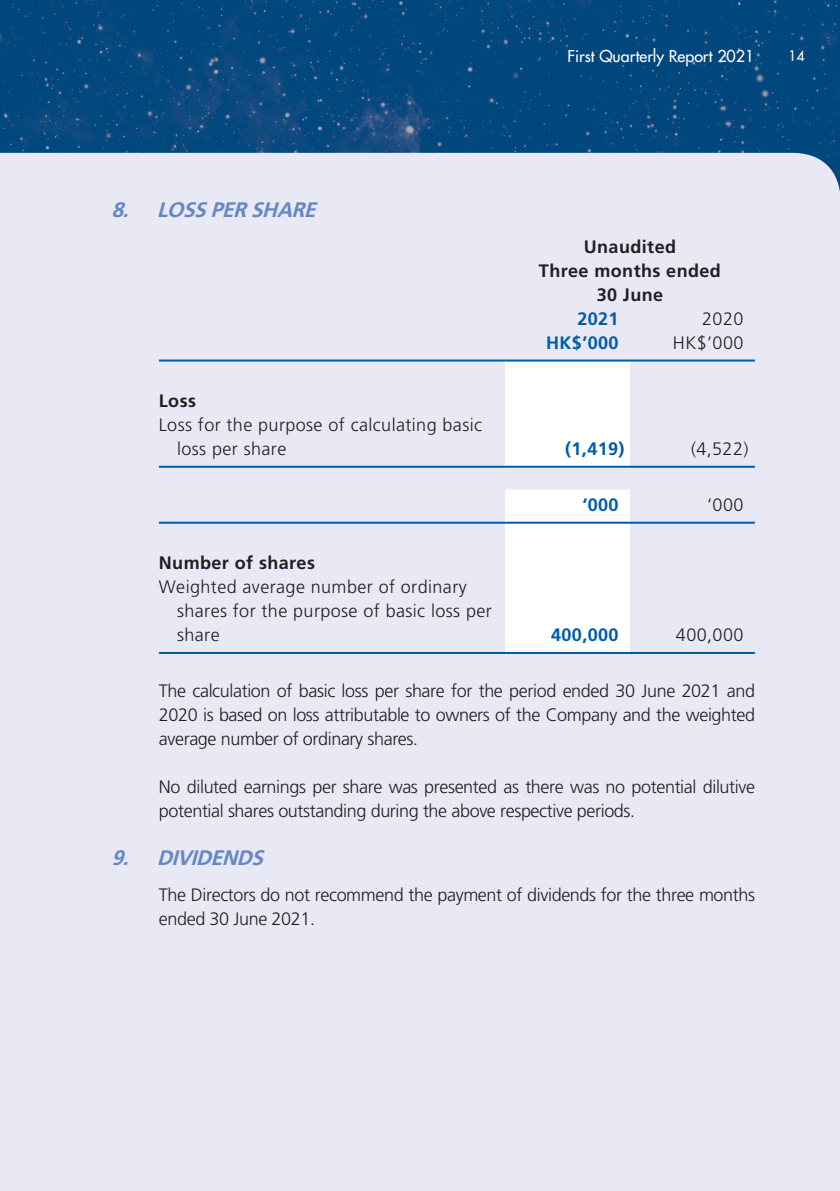
<style>
.page{position:relative;width:840px;height:1191px;background:#fff}
.page>*{position:absolute;margin:0;border:0;box-sizing:border-box;transform-origin:0 0}
.t1{font:italic 700 21px "Frutiger LT Std";color:#6688c2}
.t2{font:300 18px/24px "Frutiger LT Std";letter-spacing:-.02em;color:#231f20}
.t3{font:300 18px/24px "Frutiger LT Std";letter-spacing:.02em;color:#231f20}
.t4{font:700 18px/24px "Frutiger LT Std";letter-spacing:.02em;color:#231f20;text-align:center}
.t5{font:700 18px "Frutiger LT Std";letter-spacing:.02em;color:#005ca7}
.t6{font:500 16px "Futura Std";color:#fff}
.t7{font:500 14px "Futura Std";color:#fff}
</style>
<div class="page">
<div style="left:0;top:13px;width:839px;height:1178px;background:#e8e9f5"></div>
<svg style="left:0;top:0;width:839px;height:187px;fill:#00487e"></svg>
<div style="left:505px;top:361px;width:124px;height:96px;background:#fff"></div>
<div style="left:505px;top:457px;width:124px;height:11px;background:#fff"></div>
<hr style="left:159px;top:359px;width:346px;height:2px;background:#005ca7">
<hr style="left:505px;top:359px;width:124px;height:2px;background:#005ca7">
<hr style="left:629px;top:359px;width:125px;height:2px;background:#005ca7">
<hr style="left:159px;top:466px;width:346px;height:2px;background:#005ca7">
<hr style="left:505px;top:466px;width:124px;height:2px;background:#005ca7">
<hr style="left:629px;top:466px;width:125px;height:2px;background:#005ca7">
<div style="left:505px;top:489px;width:124px;height:163px;background:#fff"></div>
<hr style="left:159px;top:522px;width:346px;height:2px;background:#005ca7">
<hr style="left:505px;top:522px;width:124px;height:2px;background:#005ca7">
<hr style="left:629px;top:522px;width:125px;height:2px;background:#005ca7">
<hr style="left:159px;top:652px;width:346px;height:2px;background:#005ca7">
<hr style="left:505px;top:652px;width:124px;height:2px;background:#005ca7">
<hr style="left:629px;top:652px;width:125px;height:2px;background:#005ca7">
<p class="t1" style="left:111px;top:198px;width:212px">8. LOSSPERSHARE</p>
<p class="t4" style="left:159px;top:389px;width:39px">Loss</p>
<p class="t3" style="left:177px;top:413px;width:306px;text-indent:-18px">Loss for the purpose of calculating basic loss per share</p>
<p class="t6" style="left:567px;top:46px;width:188px">First Quarterly Report 2021</p>
<p class="t7" style="left:788px;top:47px;width:18px">14</p>
<p class="t4" style="left:538px;top:235px;width:183px">Unaudited<br>Three months ended<br>30 June</p>
<p class="t5" style="left:577px;top:308px;width:43px">2021</p>
<p class="t2" style="left:701px;top:307px;width:43px">2020</p>
<p class="t5" style="left:546px;top:332px;width:74px">HK$’000</p>
<p class="t2" style="left:672px;top:331px;width:72px">HK$’000</p>
<p class="t5" style="left:565px;top:438px;width:61px">(1,419)</p>
<p class="t2" style="left:690px;top:437px;width:59px">(4,522)</p>
<p class="t5" style="left:582px;top:494px;width:38px">‘000</p>
<p class="t2" style="left:706px;top:493px;width:38px">‘000</p>
<p class="t4" style="left:159px;top:551px;width:157px">Number of shares</p>
<p class="t3" style="left:177px;top:575px;width:316px;text-indent:-18px">Weighted average number of ordinary shares for the purpose of basic loss per share</p>
<p class="t5" style="left:550px;top:624px;width:69px">400,000</p>
<p class="t2" style="left:675px;top:623px;width:69px">400,000</p>
<p class="t2" style="left:159px;top:679px;width:597px;text-align:justify">The calculation of basic loss per share for the period ended 30 June 2021 and 2020 is based on loss attributable to owners of the Company and the weighted average number of ordinary shares.</p>
<p class="t2" style="left:159px;top:775px;width:597px">No diluted earnings per share was presented as there was no potential dilutive potential shares outstanding during the above respective periods.</p>
<p class="t1" style="left:111px;top:846px;width:160px">9. DIVIDENDS</p>
<p class="t2" style="left:159px;top:883px;width:597px">The Directors do not recommend the payment of dividends for the three months ended 30 June 2021.</p>
</div>
